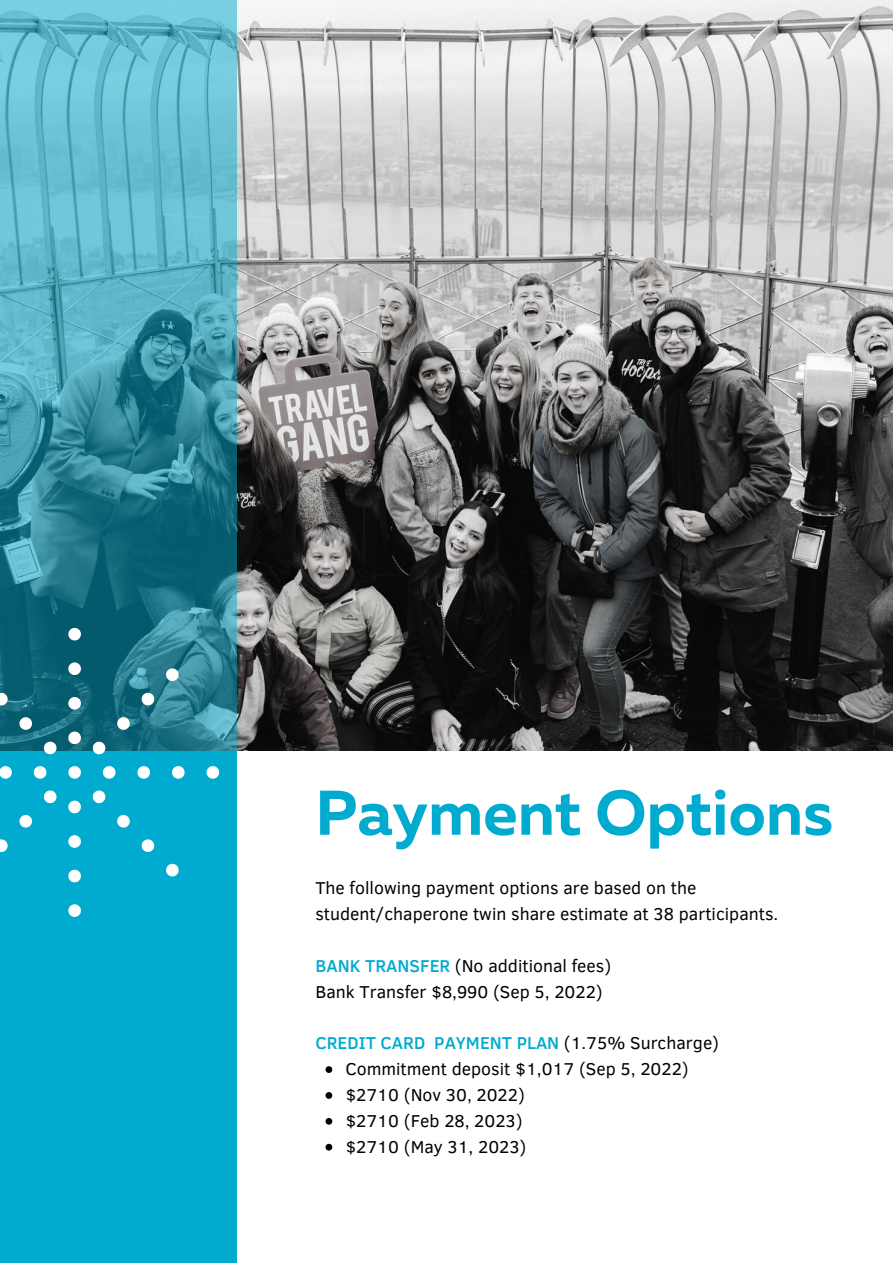
<style>
.page{position:relative;width:893px;height:1264px;background:#fff}
.page>*{position:absolute;margin:0;border:0;box-sizing:border-box;transform-origin:0 0}
.t1{font:700 63px "Muller";color:#00abcf}
.t2{font:17.55px/25.8px "Clear Sans";color:#000}
.t3{font:500 17.55px "Clear Sans";color:#00abcf}
.s1{font-weight:500;color:#00abcf}
.s2{font-weight:400;color:#000}
</style>
<div class="page">
<div style="left:0;top:0;width:236px;height:1262px;background:#00abcf"></div>
<img style="left:236px;top:0;width:656px;height:750px">
<svg style="left:325px;top:1066px;width:7px;height:6px"></svg>
<svg style="left:325px;top:1092px;width:7px;height:6px"></svg>
<svg style="left:325px;top:1118px;width:7px;height:6px"></svg>
<svg style="left:325px;top:1143px;width:7px;height:7px"></svg>
<svg style="left:0;top:0;width:236px;height:772px;background:#4199ab"></svg>
<svg style="left:68px;top:628px;width:13px;height:12px"></svg>
<svg style="left:68px;top:662px;width:13px;height:13px"></svg>
<svg style="left:68px;top:697px;width:13px;height:12px"></svg>
<svg style="left:68px;top:731px;width:13px;height:13px"></svg>
<svg style="left:68px;top:800px;width:13px;height:13px"></svg>
<svg style="left:68px;top:835px;width:13px;height:12px"></svg>
<svg style="left:68px;top:869px;width:13px;height:13px"></svg>
<svg style="left:68px;top:904px;width:13px;height:12px"></svg>
<svg style="left:206px;top:766px;width:13px;height:12px"></svg>
<svg style="left:172px;top:766px;width:12px;height:12px"></svg>
<svg style="left:137px;top:766px;width:13px;height:12px"></svg>
<svg style="left:103px;top:766px;width:12px;height:12px"></svg>
<svg style="left:34px;top:766px;width:12px;height:12px"></svg>
<svg style="left:0;top:766px;width:12px;height:12px"></svg>
<svg style="left:166px;top:668px;width:13px;height:13px"></svg>
<svg style="left:142px;top:692px;width:12px;height:13px"></svg>
<svg style="left:117px;top:717px;width:13px;height:12px"></svg>
<svg style="left:93px;top:741px;width:12px;height:13px"></svg>
<svg style="left:44px;top:790px;width:12px;height:13px"></svg>
<svg style="left:19px;top:815px;width:13px;height:12px"></svg>
<svg style="left:0;top:839px;width:8px;height:13px"></svg>
<svg style="left:166px;top:863px;width:13px;height:13px"></svg>
<svg style="left:142px;top:839px;width:12px;height:13px"></svg>
<svg style="left:117px;top:815px;width:13px;height:12px"></svg>
<svg style="left:93px;top:790px;width:12px;height:13px"></svg>
<svg style="left:68px;top:766px;width:13px;height:12px"></svg>
<svg style="left:44px;top:741px;width:12px;height:13px"></svg>
<svg style="left:19px;top:717px;width:13px;height:12px"></svg>
<svg style="left:0;top:693px;width:8px;height:12px"></svg>
<h1 class="t1" style="left:315px;top:786px;width:519px">Payment Options</h1>
<p class="t2" style="left:315px;top:874px;width:464px">The following payment options are based on the student/chaperone twin share estimate at 38 participants.</p>
<p class="t2" style="left:315px;top:951px;width:297px"><span class="s1">BANK TRANSFER</span> (No additional fees)<br>Bank Transfer $8,990 (Sep 5, 2022)</p>
<p class="t3" style="left:315px;top:1030px;width:405px">CREDIT CARD PAYMENT PLAN <span class="s2">(1.75% Surcharge)</span></p>
<p class="t2" style="left:345px;top:1055px;width:345px">Commitment deposit $1,017 (Sep 5, 2022) $2710 (Nov 30, 2022)<br>$2710 (Feb 28, 2023)<br>$2710 (May 31, 2023)</p>
</div>
